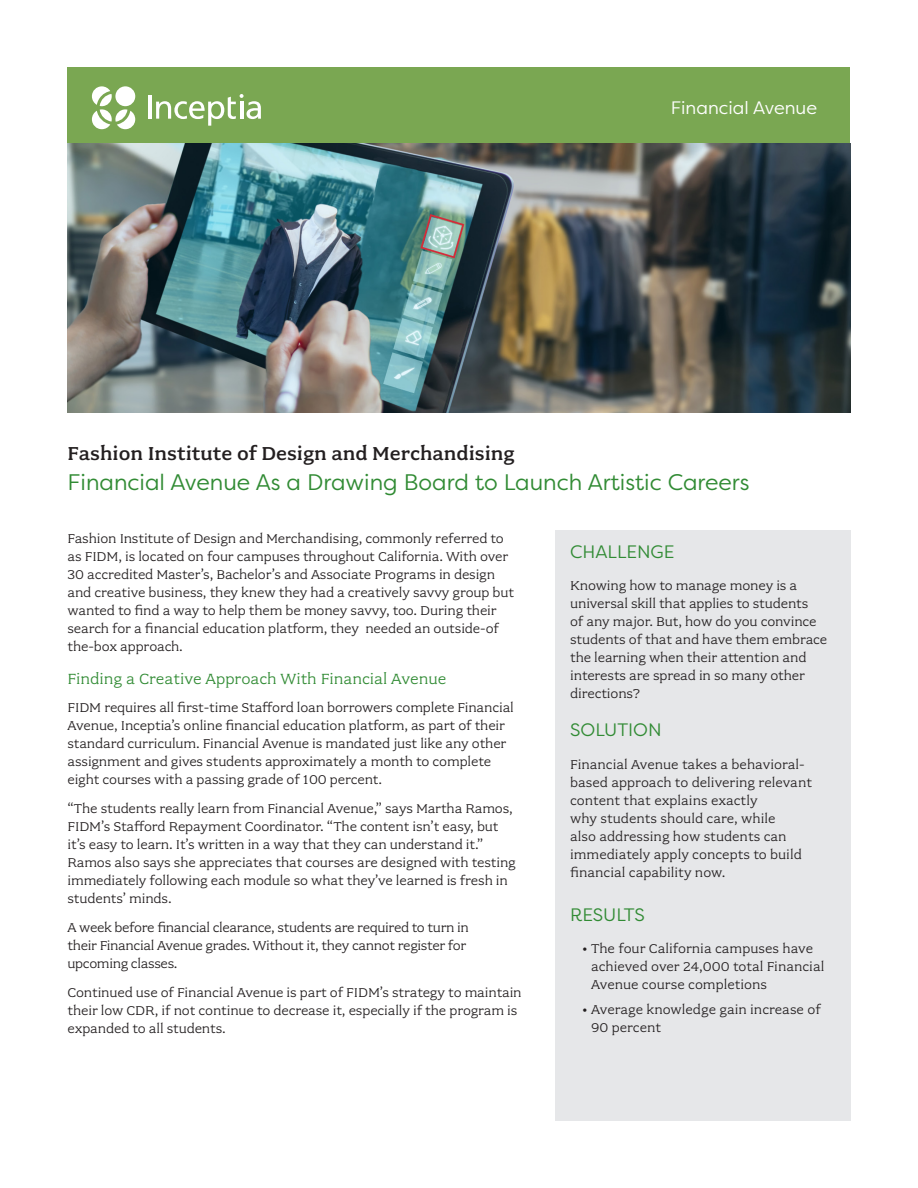
<style>
.page{position:relative;width:918px;height:1188px;background:#fff}
.page>*{position:absolute;margin:0;border:0;box-sizing:border-box;transform-origin:0 0}
.t1{font:22.5px "Filson Pro";color:#318b34}
.t2{font:500 21px "Fairplex Wide OT";color:#231f20}
.t3{font:18px "Filson Pro";color:#318b34}
.t4{font:18px "Filson Pro";color:#fff}
.Paragraph_Style_2{font:16.5px "Fairplex Wide OT";color:#318b34}
.Paragraph_Style_2-2{font:14.25px/18px "Fairplex Wide OT";letter-spacing:-.01em;color:#231f20}
</style>
<div class="page">
<div style="left:555px;top:530px;width:295px;height:590px;background:#e6e7e9"></div>
<div style="left:68px;top:68px;width:782px;height:76px;background:#7aa752"></div>
<hr style="left:148px;top:95px;width:3px;height:24px;background:#fff">
<svg style="left:92px;top:86px;width:43px;height:43px"></svg>
<div style="left:115px;top:86px;width:20px;height:20px;background:#fff;border-radius:50%"></div>
<svg style="left:156px;top:94px;width:105px;height:32px"></svg>
<img style="left:68px;top:144px;width:782px;height:269px">
<p class="t4" style="left:671px;top:96px;width:148px">Financial Avenue</p>
<p class="t2" style="left:68px;top:441px;width:449px">Fashion Institute of Design and Merchandising</p>
<p class="t1" style="left:68px;top:468px;width:684px">Financial Avenue As a Drawing Board to Launch Artistic Careers</p>
<p class="Paragraph_Style_2-2" style="left:68px;top:529px;width:448px">Fashion Institute of Design and Merchandising, commonly referred to as FIDM, is located on four campuses throughout California. With over 30 accredited Master’s, Bachelor’s and Associate Programs in design and creative business, they knew they had a creatively savvy group but wanted to find a way to help them be money savvy, too. During their search for a financial education platform, they needed an outside-of the-box approach.</p>
<p class="Paragraph_Style_2" style="left:68px;top:669px;width:380px">Finding a Creative Approach With Financial Avenue</p>
<p class="Paragraph_Style_2-2" style="left:68px;top:699px;width:448px">FIDM requires all first-time Stafford loan borrowers complete Financial Avenue, Inceptia’s online financial education platform, as part of their standard curriculum. Financial Avenue is mandated just like any other assignment and gives students approximately a month to complete eight courses with a passing grade of 100 percent.</p>
<p class="Paragraph_Style_2-2" style="left:68px;top:800px;width:450px">“The students really learn from Financial Avenue,” says Martha Ramos, FIDM’s Stafford Repayment Coordinator. “The content isn’t easy, but it’s easy to learn. It’s written in a way that they can understand it.” Ramos also says she appreciates that courses are designed with testing immediately following each module so what they’ve learned is fresh in students’ minds.</p>
<p class="Paragraph_Style_2-2" style="left:68px;top:919px;width:403px">A week before financial clearance, students are required to turn in their Financial Avenue grades. Without it, they cannot register for upcoming classes.</p>
<p class="Paragraph_Style_2-2" style="left:68px;top:983px;width:456px">Continued use of Financial Avenue is part of FIDM’s strategy to maintain their low CDR, if not continue to decrease it, especially if the program is expanded to all students.</p>
<p class="t3" style="left:570px;top:540px;width:106px">CHALLENGE</p>
<p class="Paragraph_Style_2-2" style="left:570px;top:576px;width:259px">Knowing how to manage money is a universal skill that applies to students<br>of any major. But, how do you convince students of that and have them embrace the learning when their attention and interests are spread in so many other directions?</p>
<p class="t3" style="left:570px;top:718px;width:93px">SOLUTION</p>
<p class="Paragraph_Style_2-2" style="left:570px;top:756px;width:243px">Financial Avenue takes a behavioral&shy;based approach to delivering relevant content that explains exactly<br>why students should care, while<br>also addressing how students can immediately apply concepts to build financial capability now.</p>
<p class="t3" style="left:570px;top:903px;width:76px">RESULTS</p>
<p class="Paragraph_Style_2-2" style="left:591px;top:939px;width:235px;text-indent:-9px">• The four California campuses have achieved over 24,000 total Financial<br>Avenue course completions</p>
<p class="Paragraph_Style_2-2" style="left:591px;top:1000px;width:231px;text-indent:-9px">• Average knowledge gain increase of<br>90 percent</p>
</div>
